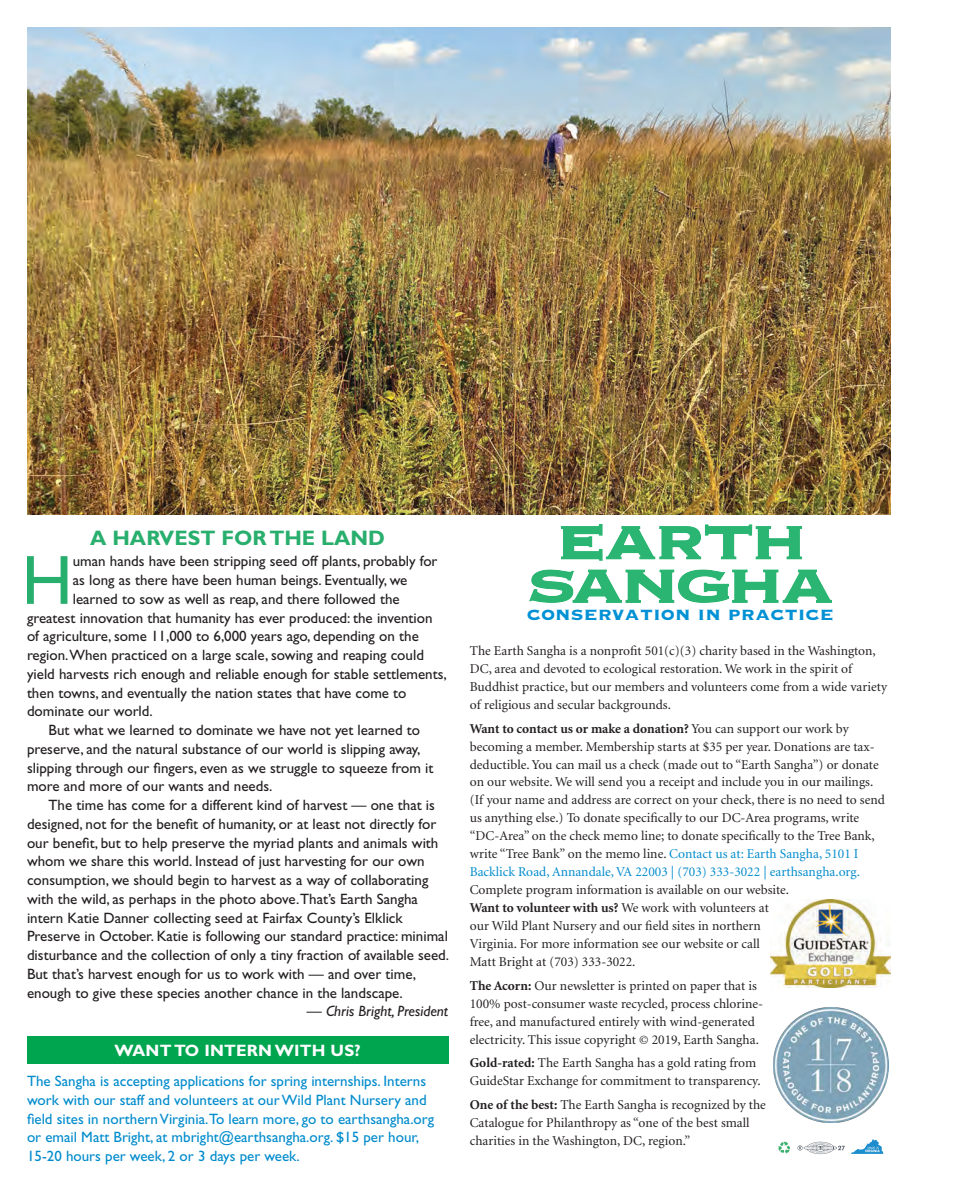
<style>
.page{position:relative;width:972px;height:1188px;background:#fff}
.page>*{position:absolute;margin:0;border:0;box-sizing:border-box;transform-origin:0 0}
.t1{font:70.05px "Gill Sans";color:#28ae6d}
.t2{font:23.25px "Copperplate Thirty Three BC";color:#0091d5}
.t3{font:700 21px "Gill Sans";color:#28ae6d}
.t4{font:700 16.5px "Gill Sans";letter-spacing:.01em;color:#fff}
.t5{font:15px "Gill Sans";color:#231f20}
.t6{font:15px/18.8px "Gill Sans";color:#008bcc}
.t7{font:italic 15px "Gill Sans";color:#231f20}
.t8{font:13.5px/18px "Minion";color:#231f20}
.s1{font-weight:700}
.s2{color:#008bcc}
</style>
<div class="page">
<img style="left:773px;top:1008px;width:115px;height:115px">
<img style="left:771px;top:900px;width:120px;height:88px">
<svg style="left:798px;top:1142px;width:47px;height:12px"></svg>
<svg style="left:778px;top:1142px;width:12px;height:12px"></svg>
<svg style="left:851px;top:1139px;width:32px;height:15px"></svg>
<img style="left:530px;top:525px;width:302px;height:77px">
<img style="left:27px;top:27px;width:864px;height:487px">
<div style="left:27px;top:1036px;width:421px;height:28px;background:#00a54f"></div>
<h3 class="t3" style="left:90px;top:525px;width:296px">A HARVEST FOR THE LAND</h3>
<h1 class="t1" style="left:22px;top:540px;width:53px">H</h1>
<p class="t5" style="left:73px;top:553px;width:366px">uman hands have been stripping seed off plants, probably for</p>
<p class="t5" style="left:73px;top:571px;width:336px">as long as there have been human beings. Eventually, we</p>
<p class="t5" style="left:73px;top:590px;width:328px">learned to sow as well as reap, and there followed the</p>
<p class="t5" style="left:27px;top:609px;width:407px">greatest innovation that humanity has ever produced: the invention</p>
<p class="t5" style="left:27px;top:628px;width:393px">of agriculture, some 11,000 to 6,000 years ago, depending on the</p>
<p class="t5" style="left:27px;top:646px;width:399px">region.When practiced on a large scale, sowing and reaping could</p>
<p class="t5" style="left:27px;top:665px;width:421px">yield harvests rich enough and reliable enough for stable settlements,</p>
<p class="t5" style="left:27px;top:684px;width:381px">then towns, and eventually the nation states that have come to</p>
<p class="t5" style="left:27px;top:703px;width:127px">dominate our world.</p>
<p class="t5" style="left:49px;top:721px;width:373px">But what we learned to dominate we have not yet learned to</p>
<p class="t5" style="left:27px;top:740px;width:395px">preserve, and the natural substance of our world is slipping away,</p>
<p class="t5" style="left:27px;top:759px;width:408px">slipping through our fingers, even as we struggle to squeeze from it</p>
<p class="t5" style="left:27px;top:778px;width:247px">more and more of our wants and needs.</p>
<p class="t5" style="left:49px;top:796px;width:388px">The time has come for a different kind of harvest — one that is</p>
<p class="t5" style="left:27px;top:815px;width:411px">designed, not for the benefit of humanity, or at least not directly for</p>
<p class="t5" style="left:27px;top:834px;width:413px">our benefit, but to help preserve the myriad plants and animals with</p>
<p class="t5" style="left:27px;top:853px;width:399px">whom we share this world. Instead of just harvesting for our own</p>
<p class="t5" style="left:27px;top:871px;width:403px">consumption, we should begin to harvest as a way of collaborating</p>
<p class="t5" style="left:27px;top:890px;width:393px">with the wild, as perhaps in the photo above.That’s Earth Sangha</p>
<p class="t5" style="left:27px;top:909px;width:377px">intern Katie Danner collecting seed at Fairfax County’s Elklick</p>
<p class="t5" style="left:27px;top:928px;width:422px">Preserve in October. Katie is following our standard practice: minimal</p>
<p class="t5" style="left:27px;top:946px;width:424px">disturbance and the collection of only a tiny fraction of available seed.</p>
<p class="t5" style="left:27px;top:965px;width:391px">But that’s harvest enough for us to work with — and over time,</p>
<p class="t5" style="left:27px;top:984px;width:377px">enough to give these species another chance in the landscape.</p>
<p class="t7" style="left:307px;top:1003px;width:143px">— Chris Bright, President</p>
<p class="t4" style="left:114px;top:1040px;width:248px">WANT TO INTERN WITH US?</p>
<p class="t6" style="left:27px;top:1072px;width:409px">The Sangha is accepting applications for spring internships. Interns work with our staff and volunteers at our Wild Plant Nursery and field sites in northern Virginia.To learn more, go to earthsangha.org or email Matt Bright, at mbright@earthsangha.org. $15 per hour, 15-20 hours per week, 2 or 3 days per week.</p>
<h2 class="t2" style="left:527px;top:602px;width:309px">conservation in practice</h2>
<p class="t8" style="left:470px;top:642px;width:419px">The Earth Sangha is a nonprofit 501(c)(3) charity based in the Washington, DC, area and devoted to ecological restoration. We work in the spirit of Buddhist practice, but our members and volunteers come from a wide variety of religious and secular backgrounds.</p>
<p class="t8" style="left:470px;top:720px;width:417px"><span class="s1">Want to contact us or make a donation?</span> You can support our work by becoming a member. Membership starts at $35 per year. Donations are tax&shy;deductible. You can mail us a check (made out to “Earth Sangha”) or donate on our website. We will send you a receipt and include you in our mailings. (If your name and address are correct on your check, there is no need to send us anything else.) To donate specifically to our DC-Area programs, write “DC-Area” on the check memo line; to donate specifically to the Tree Bank, write “Tree Bank” on the memo line. <span class="s2">Contact us at: Earth Sangha, 5101 I Backlick Road, Annandale, VA 22003 | (703) 333-3022 | earthsangha.org.</span></p>
<p class="t8" style="left:470px;top:882px;width:321px">Complete program information is available on our website.<br><span class="s1">Want to volunteer with us?</span> We work with volunteers at our Wild Plant Nursery and our field sites in northern Virginia. For more information see our website or call Matt Bright at (703) 333-3022.</p>
<p class="t8" style="left:470px;top:977px;width:295px"><span class="s1">The Acorn:</span> Our newsletter is printed on paper that is 100% post-consumer waste recycled, process chlorine&shy;free, and manufactured entirely with wind-generated electricity. This issue copyright © 2019, Earth Sangha.</p>
<p class="t8" style="left:470px;top:1054px;width:292px"><span class="s1">Gold-rated:</span> The Earth Sangha has a gold rating from<br>GuideStar Exchange for commitment to transparency.</p>
<p class="t8" style="left:470px;top:1096px;width:298px"><span class="s1">One of the best:</span> The Earth Sangha is recognized by the<br>Catalogue for Philanthropy as “one of the best small charities in the Washington, DC, region.”</p>
</div>
